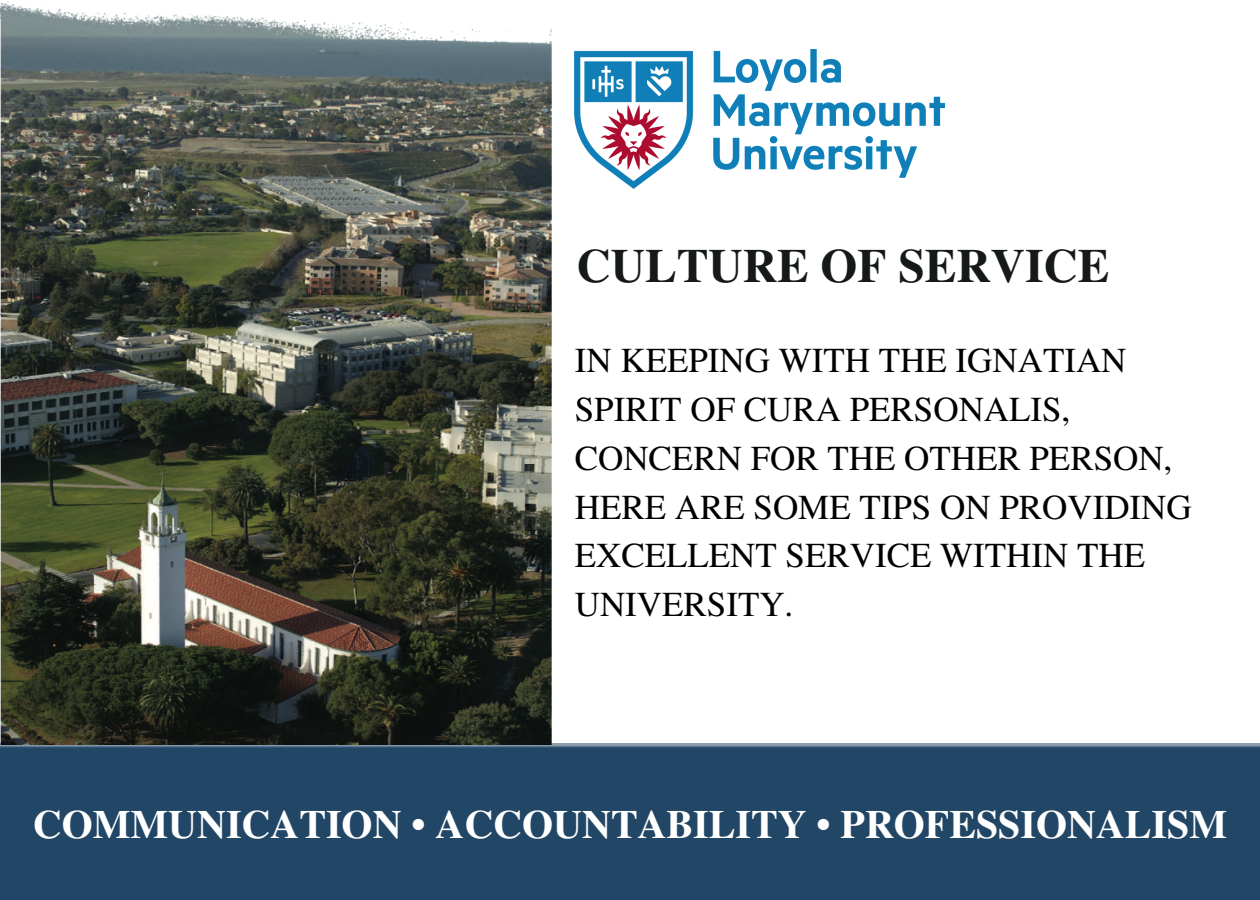
<style>
.page{position:relative;width:1260px;height:900px;background:#fff}
.page>*{position:absolute;margin:0;border:0;box-sizing:border-box;transform-origin:0 0}
.t1{font:700 47.5px "Te X Gyre Termes";color:#161a17}
.t2{font:700 40px "Te X Gyre Termes";color:#fff}
.t3{font:35px/48.8px "Te X Gyre Termes";color:#000}
</style>
<div class="page">
<div style="left:0;top:744px;width:1260px;height:156px;background:#224665"></div>
<img style="left:575px;top:50px;width:369px;height:138px">
<img style="left:0;top:1px;width:551px;height:743px">
<p class="t1" style="left:576px;top:229px;width:534px">CULTURE OF SERVICE</p>
<p class="t3" style="left:575px;top:335px;width:618px">IN KEEPING WITH THE IGNATIAN<br>SPIRIT OF CURA PERSONALIS,<br>CONCERN FOR THE OTHER PERSON,<br>HERE ARE SOME TIPS ON PROVIDING<br>EXCELLENT SERVICE WITHIN THE<br>UNIVERSITY.</p>
<p class="t2" style="left:33px;top:793px;width:1196px">COMMUNICATION • ACCOUNTABILITY • PROFESSIONALISM</p>
</div>
